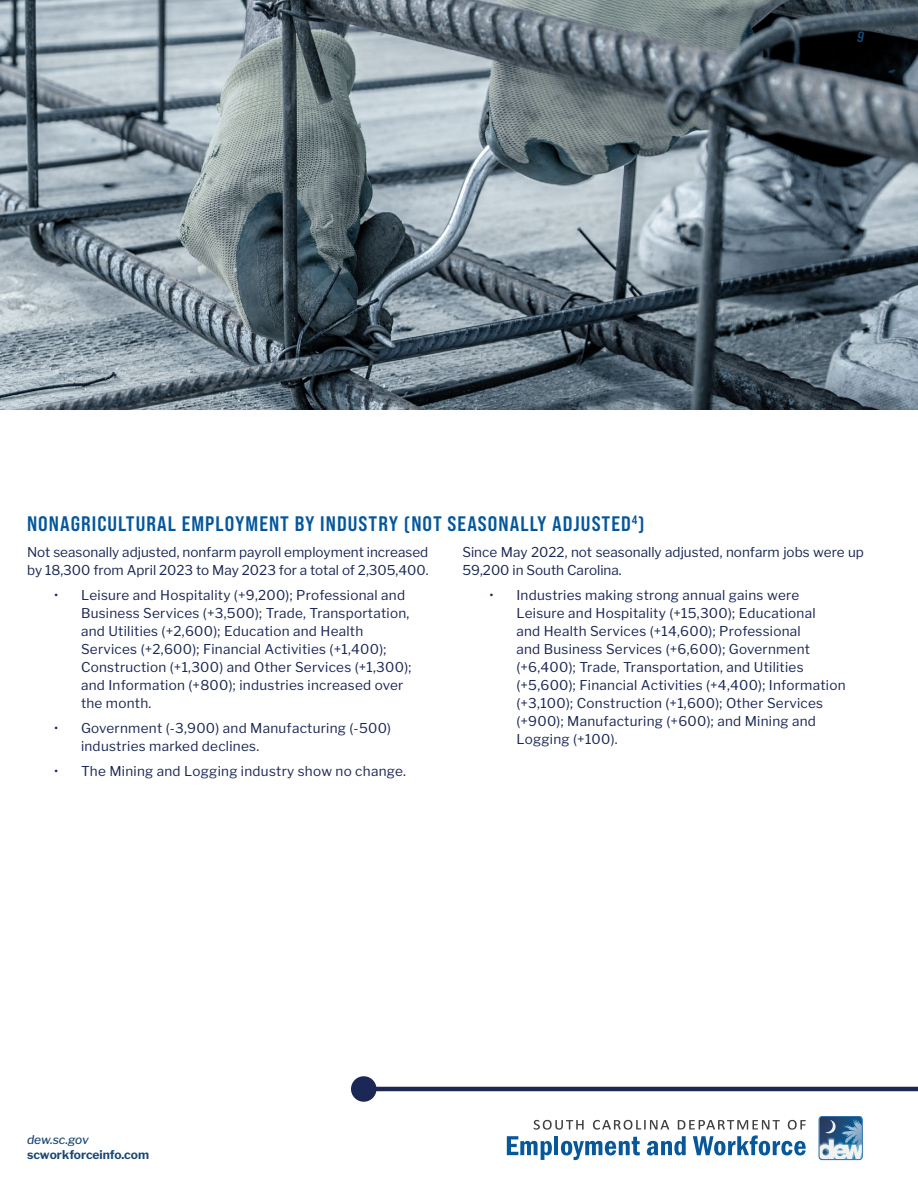
<style>
.page{position:relative;width:918px;height:1188px;background:#fff}
.page>*{position:absolute;margin:0;border:0;box-sizing:border-box;transform-origin:0 0}
.Subheadline_2{font:21px "Bebas Neue Pro Sm E Bd";letter-spacing:.05em;color:#05579b}
.t1{font:15px "Bebas Neue Pro Sm E Bd It";color:#184674}
.Copy{font:13.5px/18px "Libre Franklin";letter-spacing:.02em;color:#1b2754}
.Copy-2{font:13.5px/18px "Libre Franklin";color:#1b2754}
.t2{font:700 12px "Libre Franklin";color:#184674}
.t3{font:italic 500 12px "Libre Franklin";color:#184674}
</style>
<div class="page">
<img style="left:818px;top:1138px;width:46px;height:23px">
<svg style="left:819px;top:1116px;width:44px;height:44px"></svg>
<svg style="left:507px;top:1120px;width:299px;height:40px"></svg>
<img style="left:0;top:0;width:918px;height:410px">
<div style="left:351px;top:1076px;width:26px;height:26px;background:#1b2754;border-radius:50%"></div>
<hr style="left:364px;top:1087px;width:554px;height:4px;background:#1b2754">
<p class="Subheadline_2" style="left:27px;top:511px;width:619px">NONAGRICULTURAL EMPLOYMENT BY INDUSTRY (NOT SEASONALLY ADJUSTED<sup>4</sup>)</p>
<p class="t1" style="left:857px;top:28px;width:8px">9</p>
<p class="Copy-2" style="left:27px;top:544px;width:403px">Not seasonally adjusted, nonfarm payroll employment increased by 18,300 from April 2023 to May 2023 for a total of 2,305,400.</p>
<p class="Copy" style="left:81px;top:586px;width:332px;text-indent:-27px">• Leisure and Hospitality (+9,200); Professional and Business Services (+3,500); Trade, Transportation, and Utilities (+2,600); Education and Health Services (+2,600); Financial Activities (+1,400); Construction (+1,300) and Other Services (+1,300); and Information (+800); industries increased over the month.</p>
<p class="Copy" style="left:81px;top:719px;width:312px;text-indent:-27px">• Government (-3,900) and Manufacturing (-500) industries marked declines.</p>
<p class="Copy" style="left:54px;top:762px;width:352px">• The Mining and Logging industry show no change.</p>
<p class="Copy-2" style="left:462px;top:544px;width:403px">Since May 2022, not seasonally adjusted, nonfarm jobs were up<br>59,200 in South Carolina.</p>
<p class="Copy" style="left:516px;top:586px;width:331px;text-indent:-27px">• Industries making strong annual gains were Leisure and Hospitality (+15,300); Educational<br>and Health Services (+14,600); Professional<br>and Business Services (+6,600); Government (+6,400); Trade, Transportation, and Utilities (+5,600); Financial Activities (+4,400); Information (+3,100); Construction (+1,600); Other Services (+900); Manufacturing (+600); and Mining and Logging (+100).</p>
<p class="t3" style="left:27px;top:1133px;width:63px">dew.sc.gov</p>
<p class="t2" style="left:27px;top:1148px;width:124px">scworkforceinfo.com</p>
</div>
